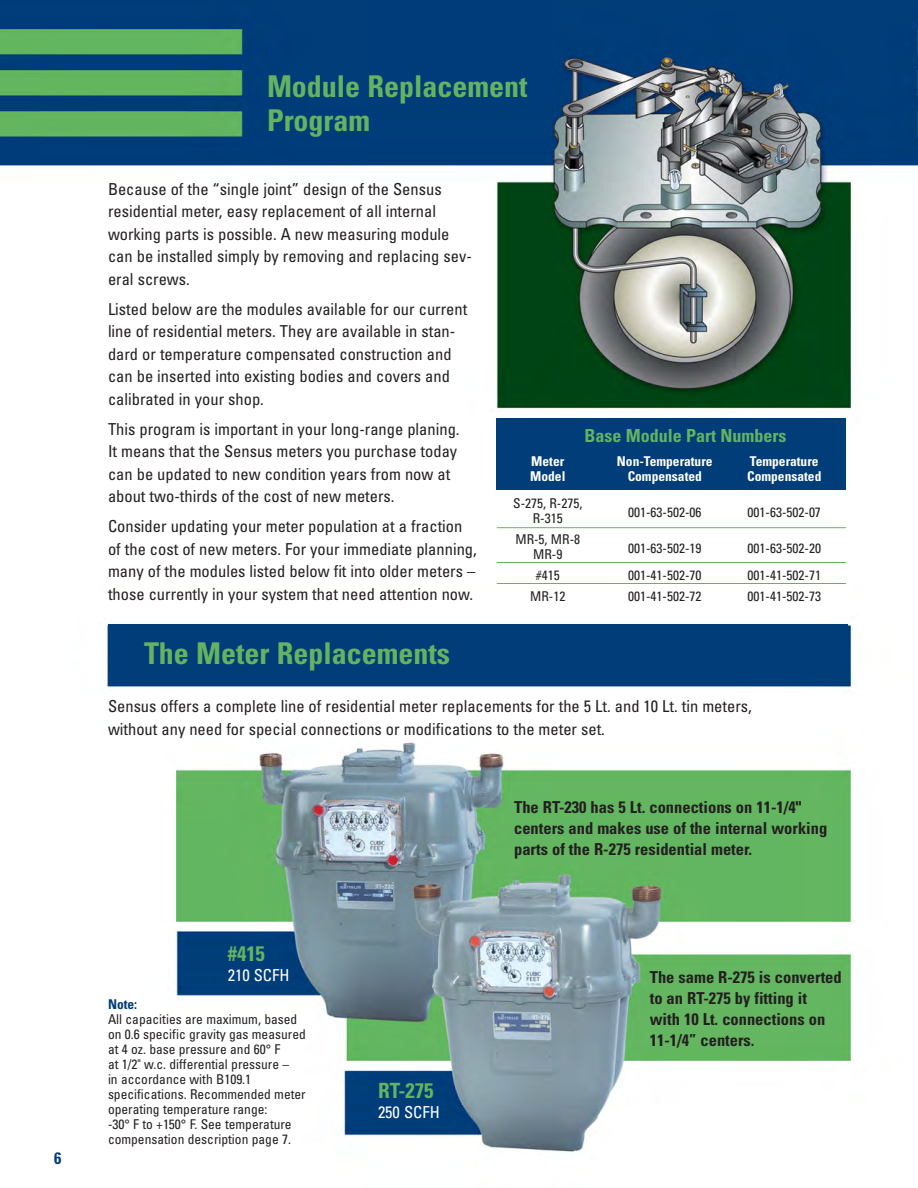
<style>
.page{position:relative;width:918px;height:1188px;background:#fff}
.page>*{position:absolute;margin:0;border:0;box-sizing:border-box;transform-origin:0 0}
.t1{font:700 condensed 30px/34.5px "Univers";color:#65b360}
.t2{font:700 condensed 21px "Univers";color:#65b360}
.t3{font:700 condensed 18px "Univers";color:#65b360}
.t4{font:condensed 16.5px/22.5px "Univers";color:#231f20}
.t5{font:700 condensed 16.5px/21px "Univers";color:#231f20}
.t6{font:condensed 16.5px "Univers";color:#fff}
.t7{font:700 condensed 16.5px "Univers";color:#003d79}
.t8{font:condensed 13.5px/15px "Univers";color:#231f20}
.t9{font:700 condensed 13.5px "Univers";color:#fff}
.t10{font:700 condensed 13.5px "Univers";color:#003d79}
</style>
<div class="page">
<img style="left:0;top:0;width:918px;height:1155px">
<div style="left:108px;top:624px;width:740px;height:60px;background:#003d79"></div>
<div style="left:496px;top:418px;width:350px;height:72px;background:#003d79"></div>
<hr style="left:497px;top:527px;width:349px;height:1px;background:#65b360">
<hr style="left:497px;top:562px;width:349px;height:1px;background:#65b360">
<hr style="left:497px;top:583px;width:349px;height:1px;background:#65b360">
<p class="t7" style="left:54px;top:1152px;width:9px">6</p>
<h1 class="t1" style="left:267px;top:72px;width:262px">Module Replacement<br>Program</h1>
<p class="t4" style="left:108px;top:179px;width:365px">Because of the “single joint” design of the Sensus residential meter, easy replacement of all internal working parts is possible. A new measuring module can be installed simply by removing and replacing sev&shy;eral screws.</p>
<p class="t4" style="left:108px;top:299px;width:361px">Listed below are the modules available for our current line of residential meters. They are available in stan&shy;dard or temperature compensated construction and can be inserted into existing bodies and covers and calibrated in your shop.</p>
<p class="t4" style="left:108px;top:419px;width:353px">This program is important in your long-range planing.<br>It means that the Sensus meters you purchase today can be updated to new condition years from now at about two-thirds of the cost of new meters.</p>
<p class="t4" style="left:108px;top:517px;width:370px">Consider updating your meter population at a fraction of the cost of new meters. For your immediate planning, many of the modules listed below fit into older meters – those currently in your system that need attention now.</p>
<h1 class="t1" style="left:144px;top:639px;width:308px">The Meter Replacements</h1>
<p class="t3" style="left:584px;top:429px;width:204px">Base Module Part Numbers</p>
<p class="t9" style="left:531px;top:456px;width:34px">Meter</p>
<p class="t9" style="left:617px;top:456px;width:97px">Non-Temperature</p>
<p class="t9" style="left:750px;top:456px;width:70px">Temperature</p>
<p class="t9" style="left:530px;top:471px;width:37px">Model</p>
<p class="t9" style="left:628px;top:471px;width:76px">Compensated</p>
<p class="t9" style="left:747px;top:471px;width:76px">Compensated</p>
<p class="t8" style="left:513px;top:497px;width:71px">S-275, R-275,</p>
<p class="t8" style="left:628px;top:506px;width:75px">001-63-502-06</p>
<p class="t8" style="left:748px;top:506px;width:75px">001-63-502-07</p>
<p class="t8" style="left:515px;top:509px;width:66px;line-height:21px;text-align:center">R-315<br>MR-5, MR-8</p>
<p class="t8" style="left:628px;top:542px;width:75px">001-63-502-19</p>
<p class="t8" style="left:748px;top:542px;width:75px">001-63-502-20</p>
<p class="t8" style="left:533px;top:545px;width:31px;line-height:21px">MR-9 #415</p>
<p class="t8" style="left:628px;top:569px;width:75px">001-41-502-70</p>
<p class="t8" style="left:748px;top:569px;width:75px">001-41-502-71</p>
<p class="t8" style="left:530px;top:590px;width:37px">MR-12</p>
<p class="t8" style="left:628px;top:590px;width:75px">001-41-502-72</p>
<p class="t8" style="left:748px;top:590px;width:75px">001-41-502-73</p>
<p class="t4" style="left:108px;top:697px;width:645px">Sensus offers a complete line of residential meter replacements for the 5 Lt. and 10 Lt. tin meters, without any need for special connections or modifications to the meter set.</p>
<p class="t2" style="left:228px;top:946px;width:39px">#415</p>
<p class="t6" style="left:228px;top:969px;width:63px">210 SCFH</p>
<p class="t10" style="left:108px;top:999px;width:31px">Note:</p>
<p class="t8" style="left:108px;top:1013px;width:199px">All capacities are maximum, based on 0.6 specific gravity gas measured at 4 oz. base pressure and 60° F<br>at 1/2" w.c. differential pressure –<br>in accordance with B109.1 specifications. Recommended meter operating temperature range:<br>-30° F to +150° F. See temperature compensation description page 7.</p>
<p class="t2" style="left:378px;top:1083px;width:57px">RT-275</p>
<p class="t6" style="left:378px;top:1106px;width:63px">250 SCFH</p>
<p class="t5" style="left:514px;top:798px;width:315px">The RT-230 has 5 Lt. connections on 11-1/4" centers and makes use of the internal working parts of the R-275 residential meter.</p>
<p class="t5" style="left:650px;top:968px;width:194px">The same R-275 is converted to an RT-275 by fitting it<br>with 10 Lt. connections on<br>11-1/4” centers.</p>
</div>
